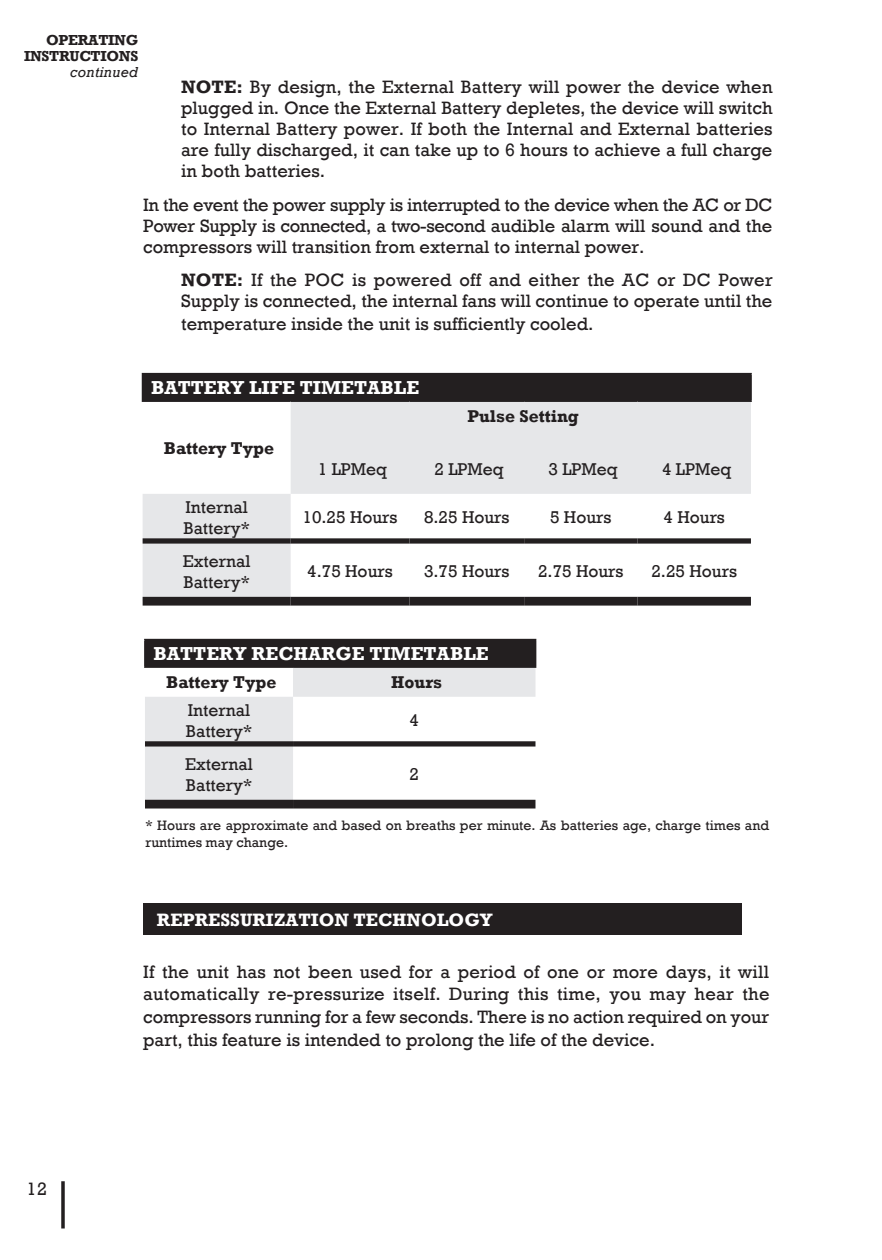
<style>
.page{position:relative;width:882px;height:1260px;background:#fff}
.page>*{position:absolute;margin:0;border:0;box-sizing:border-box;transform-origin:0 0}
.t1{font:700 19.25px "Rockwell";color:#fff}
.t2{font:18.38px/21px "Rockwell";color:#231f20;text-align:justify}
.t3{font:700 18.38px "Rockwell";color:#fff}
.t4{font:17.5px "Rockwell";color:#231f20}
.t5{font:700 17.5px "Rockwell";color:#231f20}
.t6{font:700 14.88px "Rockwell";letter-spacing:-.02em;color:#231f20}
.t7{font:italic 14.88px "Rockwell";letter-spacing:.015em;color:#231f20}
.t8{font:14px/17.5px "Rockwell";color:#231f20}
.s1{font-weight:700}
</style>
<div class="page">
<svg style="left:61px;top:1181px;width:4px;height:47px"></svg>
<div style="left:143px;top:374px;width:608px;height:27px;background:#231f20"></div>
<svg style="left:143px;top:402px;width:608px;height:195px"></svg>
<hr style="left:142px;top:373px;width:149px;height:2px;background:#231f20">
<hr style="left:142px;top:375px;width:2px;height:25px;background:#231f20">
<hr style="left:291px;top:373px;width:119px;height:2px;background:#231f20">
<hr style="left:410px;top:373px;width:114px;height:2px;background:#231f20">
<hr style="left:524px;top:373px;width:114px;height:2px;background:#231f20">
<hr style="left:638px;top:373px;width:114px;height:2px;background:#231f20">
<hr style="left:750px;top:375px;width:2px;height:25px;background:#231f20">
<hr style="left:142px;top:400px;width:149px;height:2px;background:#231f20">
<hr style="left:291px;top:400px;width:119px;height:2px;background:#231f20">
<hr style="left:410px;top:400px;width:114px;height:2px;background:#231f20">
<hr style="left:524px;top:400px;width:114px;height:2px;background:#231f20">
<hr style="left:638px;top:400px;width:114px;height:2px;background:#231f20">
<div style="left:143px;top:597px;width:148px;height:9px;background:#231f20"></div>
<div style="left:291px;top:597px;width:119px;height:9px;background:#231f20"></div>
<div style="left:410px;top:597px;width:114px;height:9px;background:#231f20"></div>
<div style="left:524px;top:597px;width:114px;height:9px;background:#231f20"></div>
<div style="left:638px;top:597px;width:113px;height:9px;background:#231f20"></div>
<div style="left:143px;top:538px;width:148px;height:6px;background:#231f20"></div>
<div style="left:291px;top:538px;width:119px;height:6px;background:#231f20"></div>
<div style="left:410px;top:538px;width:114px;height:6px;background:#231f20"></div>
<div style="left:524px;top:538px;width:114px;height:6px;background:#231f20"></div>
<div style="left:638px;top:538px;width:113px;height:6px;background:#231f20"></div>
<div style="left:145px;top:640px;width:391px;height:27px;background:#231f20"></div>
<svg style="left:145px;top:668px;width:391px;height:136px"></svg>
<hr style="left:144px;top:639px;width:149px;height:2px;background:#231f20">
<hr style="left:144px;top:641px;width:2px;height:25px;background:#231f20">
<hr style="left:293px;top:639px;width:243px;height:2px;background:#231f20">
<hr style="left:144px;top:666px;width:149px;height:2px;background:#231f20">
<hr style="left:293px;top:666px;width:243px;height:2px;background:#231f20">
<div style="left:145px;top:800px;width:148px;height:9px;background:#231f20"></div>
<div style="left:293px;top:800px;width:242px;height:9px;background:#231f20"></div>
<div style="left:145px;top:741px;width:148px;height:6px;background:#231f20"></div>
<div style="left:293px;top:741px;width:242px;height:6px;background:#231f20"></div>
<div style="left:143px;top:903px;width:599px;height:32px;background:#231f20"></div>
<p class="t6" style="left:46px;top:31px;width:94px">OPERATING</p>
<p class="t6" style="left:24px;top:47px;width:116px">INSTRUCTIONS</p>
<p class="t7" style="left:70px;top:63px;width:69px">continued</p>
<p class="t2" style="left:181px;top:77px;width:593px"><span class="s1">NOTE:</span> By design, the External Battery will power the device when plugged in. Once the External Battery depletes, the device will switch to Internal Battery power. If both the Internal and External batteries are fully discharged, it can take up to 6 hours to achieve a full charge in both batteries.</p>
<p class="t2" style="left:143px;top:194px;width:631px">In the event the power supply is interrupted to the device when the AC or DC Power Supply is connected, a two-second audible alarm will sound and the compressors will transition from external to internal power.</p>
<p class="t2" style="left:181px;top:270px;width:593px"><span class="s1">NOTE:</span> If the POC is powered off and either the AC or DC Power<br>Supply is connected, the internal fans will continue to operate until the</p>
<p class="t2" style="left:181px;top:314px;width:414px">temperature inside the unit is sufficiently cooled.</p>
<p class="t1" style="left:151px;top:376px;width:270px">BATTERY LIFE TIMETABLE</p>
<p class="t5" style="left:164px;top:437px;width:112px">Battery Type</p>
<p class="t5" style="left:467px;top:406px;width:113px">Pulse Setting</p>
<p class="t4" style="left:185px;top:497px;width:64px">Internal</p>
<p class="t4" style="left:183px;top:518px;width:68px">Battery*</p>
<p class="t4" style="left:183px;top:551px;width:69px">External</p>
<p class="t4" style="left:183px;top:572px;width:68px">Battery*</p>
<p class="t4" style="left:318px;top:459px;width:71px">1 LPMeq</p>
<p class="t4" style="left:435px;top:459px;width:71px">2 LPMeq</p>
<p class="t4" style="left:549px;top:459px;width:71px">3 LPMeq</p>
<p class="t4" style="left:662px;top:459px;width:71px">4 LPMeq</p>
<p class="t4" style="left:303px;top:508px;width:97px">10.25 Hours</p>
<p class="t4" style="left:424px;top:508px;width:87px">8.25 Hours</p>
<p class="t4" style="left:550px;top:508px;width:63px">5 Hours</p>
<p class="t4" style="left:664px;top:508px;width:63px">4 Hours</p>
<p class="t4" style="left:307px;top:561px;width:87px">4.75 Hours</p>
<p class="t4" style="left:424px;top:561px;width:87px">3.75 Hours</p>
<p class="t4" style="left:538px;top:561px;width:87px">2.75 Hours</p>
<p class="t4" style="left:651px;top:561px;width:87px">2.25 Hours</p>
<p class="t1" style="left:153px;top:642px;width:337px">BATTERY RECHARGE TIMETABLE</p>
<p class="t5" style="left:166px;top:671px;width:112px">Battery Type</p>
<p class="t5" style="left:391px;top:671px;width:53px">Hours</p>
<p class="t4" style="left:188px;top:700px;width:64px">Internal</p>
<p class="t4" style="left:186px;top:721px;width:68px">Battery*</p>
<p class="t4" style="left:410px;top:710px;width:11px">4</p>
<p class="t4" style="left:185px;top:754px;width:69px">External</p>
<p class="t4" style="left:186px;top:775px;width:68px">Battery*</p>
<p class="t4" style="left:410px;top:764px;width:11px">2</p>
<p class="t8" style="left:146px;top:817px;width:625px">* Hours are approximate and based on breaths per minute. As batteries age, charge times and runtimes may change.</p>
<p class="t2" style="left:26px;top:1179px;width:22px">12</p>
<p class="t3" style="left:157px;top:909px;width:337px">REPRESSURIZATION TECHNOLOGY</p>
<p class="t2" style="left:143px;top:960px;width:628px;line-height:22.8px">If the unit has not been used for a period of one or more days, it will automatically re-pressurize itself. During this time, you may hear the compressors running for a few seconds. There is no action required on your part, this feature is intended to prolong the life of the device.</p>
</div>
